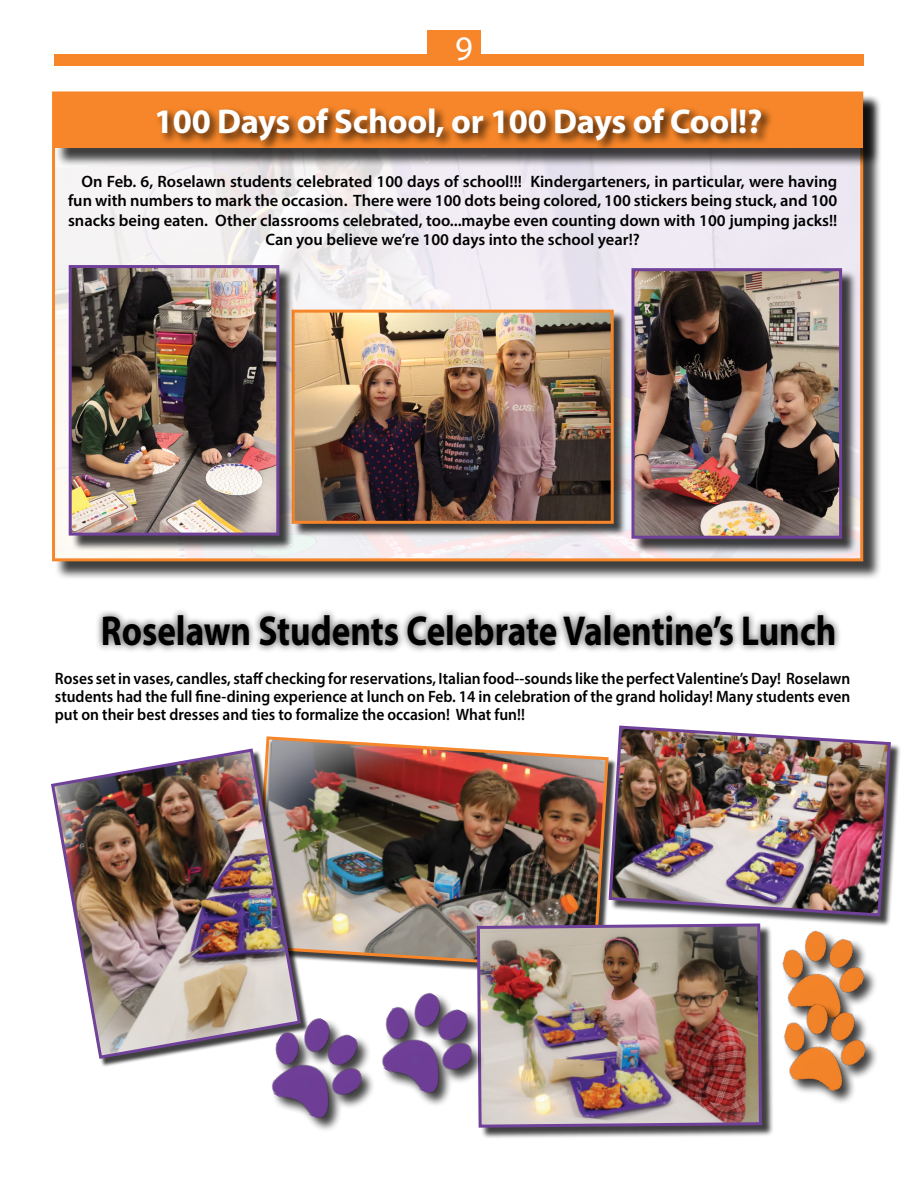
<style>
.page{position:relative;width:918px;height:1188px;background:#fff}
.page>*{position:absolute;margin:0;border:0;box-sizing:border-box;transform-origin:0 0}
.t1{font:700 42px "Myriad Pro";color:#000;scale:.84 1}
.t2{font:700 34.5px "Myriad Pro";letter-spacing:-.01em;color:#fff}
.t3{font:34.5px "Myriad Pro";color:#fff}
.t4{font:600 16.5px "Myriad Pro";color:#000}
.t5{font:600 16.5px/18px "Myriad Pro";color:#000;text-align:justify;scale:.94 1}
</style>
<div class="page">
<div style="left:54px;top:54px;width:810px;height:12px;background:#f68629"></div>
<div style="left:428px;top:31px;width:53px;height:34px;background:#f68629"></div>
<div style="left:54px;top:94px;width:828px;height:486px;background:#000;opacity:.75"></div>
<img style="left:56px;top:167px;width:803px;height:390px">
<div style="left:55px;top:94px;width:827px;height:73px;background:#000;opacity:.75"></div>
<div style="left:53px;top:92px;width:810px;height:56px;background:#f68629"></div>
<div style="left:154px;top:105px;width:619px;height:47px;background:#000;opacity:.75"></div>
<div style="left:293px;top:311px;width:334px;height:226px;background:#000;opacity:.75"></div>
<img style="left:296px;top:314px;width:314px;height:206px">
<div style="left:292px;top:310px;width:322px;height:214px;border:3px solid #f68629"></div>
<div style="left:71px;top:267px;width:224px;height:284px;background:#000;opacity:.75"></div>
<img style="left:73px;top:269px;width:202px;height:263px">
<div style="left:69px;top:265px;width:210px;height:271px;border:3px solid #704199"></div>
<div style="left:633px;top:270px;width:225px;height:284px;background:#000;opacity:.75"></div>
<img style="left:635px;top:272px;width:203px;height:263px">
<div style="left:631px;top:268px;width:211px;height:271px;border:3px solid #704199"></div>
<div style="left:95px;top:607px;width:747px;height:47px;background:#000;opacity:.75"></div>
<img style="left:265px;top:736px;width:342px;height:234px">
<div style="left:53px;top:750px;width:256px;height:317px;background:#000;opacity:.75"></div>
<img style="left:51px;top:747px;width:252px;height:314px">
<div style="left:610px;top:728px;width:291px;height:199px;background:#000;opacity:.75"></div>
<img style="left:607px;top:725px;width:285px;height:193px">
<div style="left:479px;top:925px;width:294px;height:214px;background:#000;opacity:.75"></div>
<img style="left:475px;top:922px;width:288px;height:207px">
<div style="left:782px;top:931px;width:96px;height:101px;background:#000;opacity:.75"></div>
<img style="left:772px;top:924px;width:101px;height:99px">
<div style="left:271px;top:1018px;width:105px;height:115px;background:#000;opacity:.75"></div>
<img style="left:254px;top:1005px;width:121px;height:121px">
<div style="left:784px;top:1003px;width:95px;height:103px;background:#000;opacity:.75"></div>
<img style="left:773px;top:997px;width:101px;height:99px">
<div style="left:382px;top:993px;width:104px;height:115px;background:#000;opacity:.75"></div>
<img style="left:364px;top:980px;width:122px;height:120px">
<h2 class="t3" style="left:455px;top:27px;width:19px">9</h2>
<h2 class="t2" style="left:154px;top:99px;width:610px">100 Days of School, or 100 Days of Cool!?</h2>
<p class="t4" style="left:82px;top:170px;width:757px">On Feb. 6, Roselawn students celebrated 100 days of school!!! Kindergarteners, in particular, were having</p>
<p class="t4" style="left:68px;top:190px;width:771px">fun with numbers to mark the occasion. There were 100 dots being colored, 100 stickers being stuck, and 100</p>
<p class="t4" style="left:68px;top:209px;width:771px">snacks being eaten. Other classrooms celebrated, too...maybe even counting down with 100 jumping jacks!!</p>
<p class="t4" style="left:265px;top:229px;width:376px">Can you believe we’re 100 days into the school year!?</p>
<h1 class="t1" style="left:101px;top:604px;width:877px">Roselawn Students Celebrate Valentine’s Lunch</h1>
<p class="t5" style="left:55px;top:669px;width:848px">Roses set in vases, candles, staff checking for reservations, Italian food--sounds like the perfect Valentine’s Day! Roselawn students had the full fine-dining experience at lunch on Feb. 14 in celebration of the grand holiday! Many students even put on their best dresses and ties to formalize the occasion! What fun!!</p>
</div>
